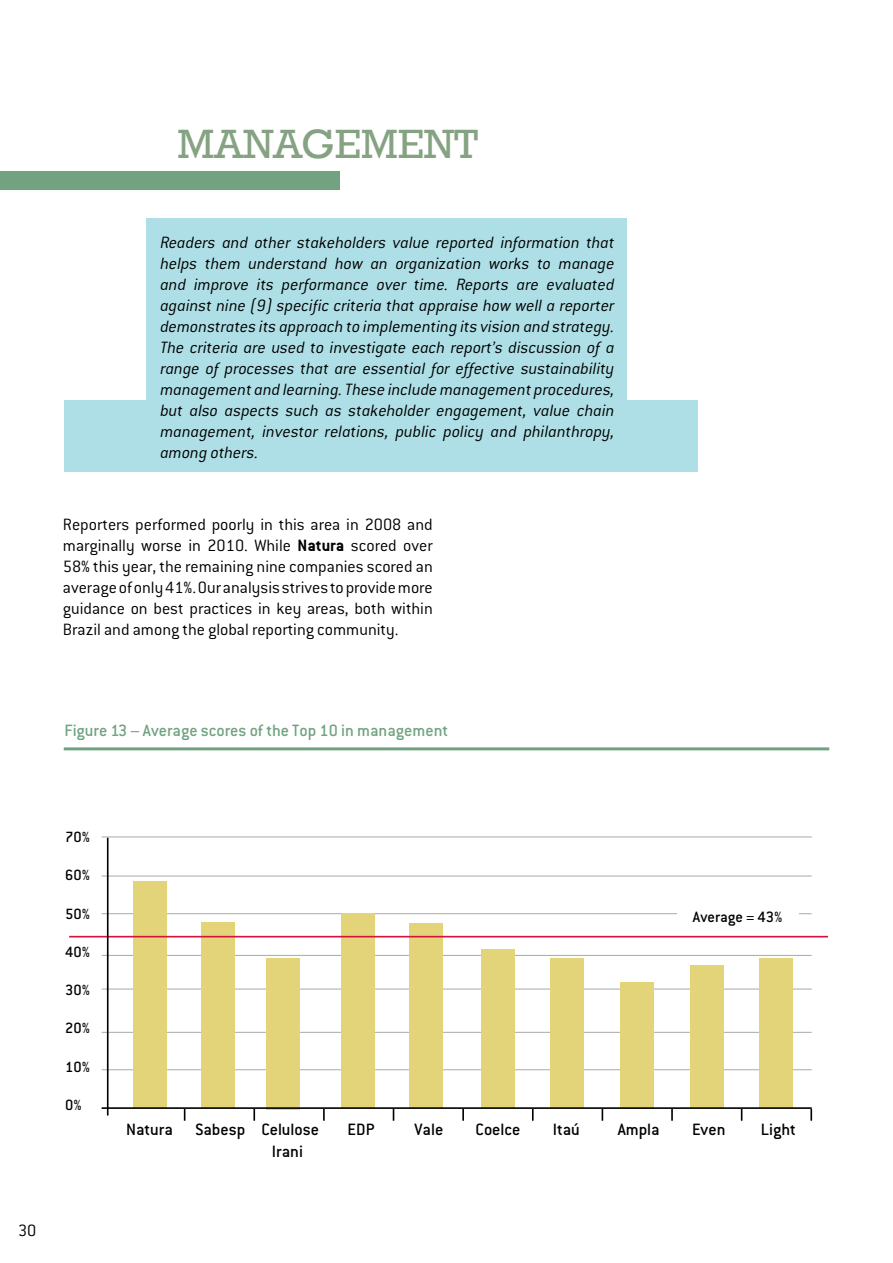
<style>
.page{position:relative;width:893px;height:1263px;background:#fff}
.page>*{position:absolute;margin:0;border:0;box-sizing:border-box;transform-origin:0 0}
.t1{font:42px "Rockwell";color:#85a382}
.t2{font:italic 300 18px/21px "Conduit ITC";color:#000;text-align:justify}
.t3{font:300 18px/21px "Conduit ITC";color:#000;text-align:justify}
.t4{font:500 18px "Conduit ITC";color:#000}
.t5{font:500 18px "Conduit ITC";color:#71a381}
.t6{font:500 16.5px "Conduit ITC";color:#000}
.t7{font:500 16.35px "Conduit ITC";color:#000}
.s1{font-weight:700}
</style>
<div class="page">
<hr style="left:64px;top:747px;width:765px;height:3px;background:#71a381">
<div style="left:146px;top:218px;width:480px;height:239px;background:#aedfe6"></div>
<div style="left:65px;top:400px;width:633px;height:72px;background:#aedfe6"></div>
<div style="left:0;top:172px;width:339px;height:18px;background:#71a381"></div>
<hr style="left:102px;top:1069px;width:710px;height:1px;background:#a7a9ac">
<hr style="left:102px;top:1032px;width:710px;height:1px;background:#a7a9ac">
<hr style="left:102px;top:989px;width:710px;height:1px;background:#a7a9ac">
<hr style="left:102px;top:955px;width:710px;height:1px;background:#a7a9ac">
<hr style="left:102px;top:913px;width:710px;height:1px;background:#a7a9ac">
<hr style="left:102px;top:876px;width:710px;height:1px;background:#a7a9ac">
<hr style="left:102px;top:836px;width:710px;height:1px;background:#a7a9ac">
<svg style="left:184px;top:1109px;width:1px;height:12px"></svg>
<svg style="left:253px;top:1109px;width:2px;height:12px"></svg>
<svg style="left:323px;top:1109px;width:2px;height:12px"></svg>
<svg style="left:393px;top:1109px;width:1px;height:12px"></svg>
<svg style="left:462px;top:1109px;width:2px;height:12px"></svg>
<svg style="left:532px;top:1109px;width:2px;height:12px"></svg>
<svg style="left:602px;top:1109px;width:1px;height:12px"></svg>
<svg style="left:671px;top:1109px;width:2px;height:12px"></svg>
<svg style="left:741px;top:1109px;width:1px;height:12px"></svg>
<svg style="left:810px;top:1109px;width:2px;height:12px"></svg>
<div style="left:133px;top:881px;width:33px;height:227px;background:#e3d479"></div>
<div style="left:202px;top:922px;width:33px;height:186px;background:#e3d479"></div>
<div style="left:267px;top:958px;width:33px;height:151px;background:#e3d479"></div>
<div style="left:341px;top:913px;width:33px;height:195px;background:#e3d479"></div>
<div style="left:410px;top:923px;width:33px;height:185px;background:#e3d479"></div>
<div style="left:691px;top:965px;width:33px;height:143px;background:#e3d479"></div>
<div style="left:481px;top:949px;width:33px;height:158px;background:#e3d479"></div>
<div style="left:551px;top:958px;width:33px;height:150px;background:#e3d479"></div>
<div style="left:759px;top:958px;width:33px;height:150px;background:#e3d479"></div>
<div style="left:621px;top:982px;width:33px;height:126px;background:#e3d479"></div>
<div style="left:677px;top:909px;width:121px;height:13px;background:#fff"></div>
<hr style="left:69px;top:936px;width:759px;height:1px;background:#d2133e">
<hr style="left:102px;top:1107px;width:710px;height:2px;background:#000">
<hr style="left:107px;top:838px;width:2px;height:277px;background:#000">
<h1 class="t1" style="left:177px;top:120px;width:302px">MANAGEMENT</h1>
<p class="t2" style="left:160px;top:232px;width:456px">Readers and other stakeholders value reported information that helps them understand how an organization works to manage and improve its performance over time. Reports are evaluated against nine (9) specific criteria that appraise how well a reporter demonstrates its approach to implementing its vision and strategy.<br>The criteria are used to investigate each report’s discussion of a range of processes that are essential for effective sustainability management and learning. These include management procedures, but also aspects such as stakeholder engagement, value chain management, investor relations, public policy and philanthropy, among others.</p>
<p class="t3" style="left:63px;top:514px;width:371px">Reporters performed poorly in this area in 2008 and marginally worse in 2010. While <span class="s1">Natura</span> scored over 58% this year, the remaining nine companies scored an average of only 41%. Our analysis strives to provide more guidance on best practices in key areas, both within Brazil and among the global reporting community.</p>
<p class="t5" style="left:65px;top:720px;width:385px">Figure 13 – Average scores of the Top 10 in management</p>
<p class="t7" style="left:65px;top:828px;width:26px">70%</p>
<p class="t7" style="left:65px;top:866px;width:26px">60%</p>
<p class="t7" style="left:65px;top:904px;width:26px">50%</p>
<p class="t7" style="left:65px;top:942px;width:26px">40%</p>
<p class="t7" style="left:65px;top:981px;width:26px">30%</p>
<p class="t7" style="left:65px;top:1019px;width:26px">20%</p>
<p class="t7" style="left:65px;top:1057px;width:26px">10%</p>
<p class="t7" style="left:65px;top:1095px;width:18px">0%</p>
<p class="t3" style="left:18px;top:1220px;width:20px">30</p>
<p class="t6" style="left:693px;top:908px;width:91px">Average = 43%</p>
<p class="t4" style="left:126px;top:1120px;width:48px">Natura</p>
<p class="t4" style="left:195px;top:1120px;width:125px">Sabesp Celulose</p>
<p class="t4" style="left:348px;top:1120px;width:28px">EDP</p>
<p class="t4" style="left:415px;top:1120px;width:30px">Vale</p>
<p class="t4" style="left:476px;top:1120px;width:46px">Coelce</p>
<p class="t4" style="left:553px;top:1120px;width:29px">Itaú</p>
<p class="t4" style="left:618px;top:1120px;width:44px">Ampla</p>
<p class="t4" style="left:692px;top:1120px;width:35px">Even</p>
<p class="t4" style="left:761px;top:1120px;width:36px">Light</p>
<p class="t4" style="left:272px;top:1141px;width:33px">Irani</p>
</div>
